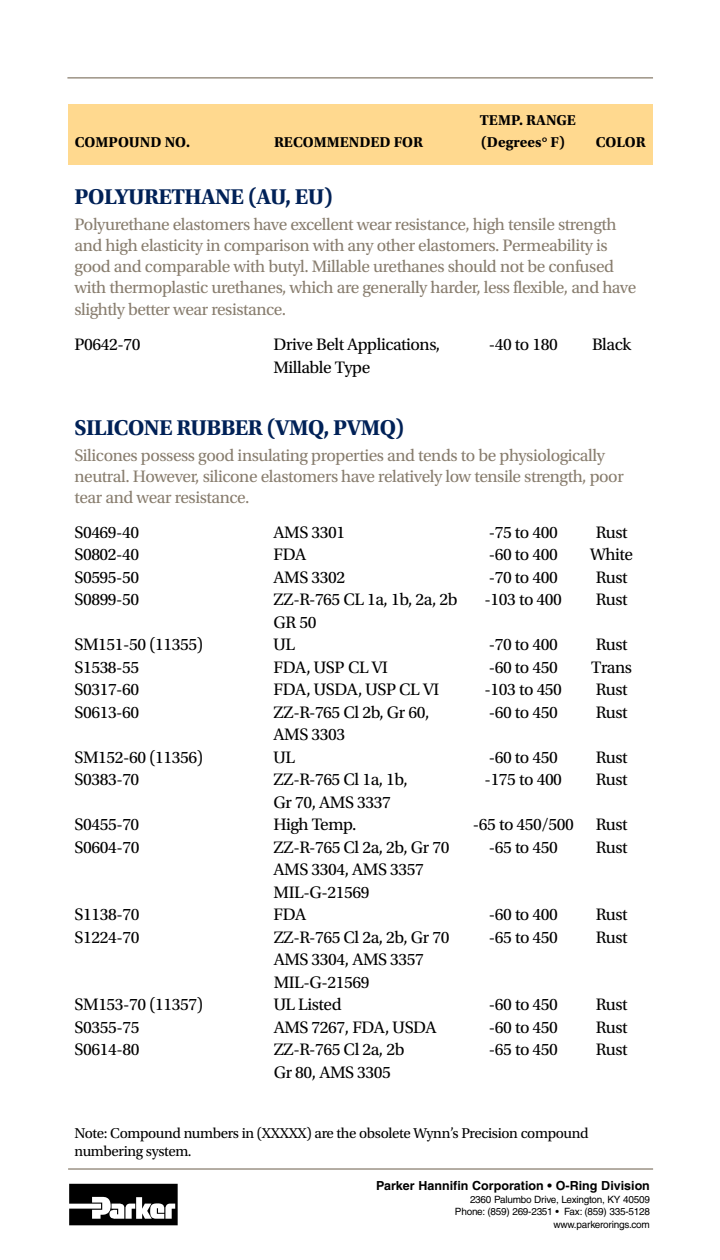
<style>
.page{position:relative;width:720px;height:1260px;background:#fff}
.page>*{position:absolute;margin:0;border:0;box-sizing:border-box;transform-origin:0 0}
.t1{font:700 22.5px "Utopia Std";letter-spacing:-.025em;color:#002157}
.t2{font:17.5px/22.5px "Utopia Std";letter-spacing:-.025em;color:#000}
.t3{font:17.5px/21.5px "Utopia Std";letter-spacing:-.025em;color:#887d6e}
.t4{font:15px/18px "Utopia Std";letter-spacing:-.025em;color:#000}
.t5{font:700 15px "Utopia Std";color:#000}
.t6{font:700 12.5px "Helvetica";color:#000}
.t7{font:10px/12.5px "Helvetica";letter-spacing:-.025em;color:#000;text-align:right}
</style>
<div class="page">
<svg style="left:69px;top:1184px;width:109px;height:41px"></svg>
<hr style="left:68px;top:1168px;width:585px;height:2px;background:#887d6d">
<hr style="left:67px;top:77px;width:586px;height:1px;background:#887d6d">
<div style="left:68px;top:105px;width:585px;height:60px;background:#ffd98f"></div>
<p class="t5" style="left:480px;top:111px;width:98px">TEMP. RANGE</p>
<p class="t5" style="left:75px;top:134px;width:117px">COMPOUND NO.</p>
<p class="t5" style="left:274px;top:134px;width:151px">RECOMMENDED FOR</p>
<p class="t5" style="left:481px;top:134px;width:86px">(Degrees° F)</p>
<p class="t5" style="left:596px;top:134px;width:52px">COLOR</p>
<p class="t1" style="left:74px;top:184px;width:260px">POLYURETHANE (AU, EU)</p>
<p class="t3" style="left:74px;top:214px;width:563px">Polyurethane elastomers have excellent wear resistance, high tensile strength and high elasticity in comparison with any other elastomers. Permeability is good and comparable with butyl. Millable urethanes should not be confused with thermoplastic urethanes, which are generally harder, less flexible, and have slightly better wear resistance.</p>
<p class="t2" style="left:74px;top:334px;width:67px">P0642-70</p>
<p class="t2" style="left:274px;top:334px;width:168px">Drive Belt Applications,</p>
<p class="t2" style="left:489px;top:334px;width:71px">-40 to 180</p>
<p class="t2" style="left:592px;top:334px;width:41px">Black</p>
<p class="t2" style="left:274px;top:356px;width:98px">Millable Type</p>
<p class="t1" style="left:74px;top:415px;width:332px">SILICONE RUBBER (VMQ, PVMQ)</p>
<p class="t3" style="left:74px;top:445px;width:551px">Silicones possess good insulating properties and tends to be physiologically neutral. However, silicone elastomers have relatively low tensile strength, poor tear and wear resistance.</p>
<p class="t2" style="left:74px;top:521px;width:66px">S0469-40</p>
<p class="t2" style="left:274px;top:521px;width:73px">AMS 3301</p>
<p class="t2" style="left:489px;top:521px;width:95px">-75 to 400 R</p>
<p class="t2" style="left:606px;top:521px;width:23px">ust</p>
<p class="t2" style="left:75px;top:544px;width:66px">S0802-40</p>
<p class="t2" style="left:274px;top:544px;width:34px">FDA</p>
<p class="t2" style="left:489px;top:544px;width:71px">-60 to 400</p>
<p class="t2" style="left:590px;top:544px;width:44px">White</p>
<p class="t2" style="left:75px;top:566px;width:66px">S0595-50</p>
<p class="t2" style="left:274px;top:566px;width:73px">AMS 3302</p>
<p class="t2" style="left:489px;top:566px;width:95px">-70 to 400 R</p>
<p class="t2" style="left:606px;top:566px;width:23px">ust</p>
<p class="t2" style="left:75px;top:589px;width:66px">S0899-50</p>
<p class="t2" style="left:274px;top:589px;width:186px">ZZ-R-765 CL 1a, 1b, 2a, 2b</p>
<p class="t2" style="left:485px;top:589px;width:144px">-103 to 400 Rust</p>
<p class="t2" style="left:274px;top:611px;width:44px">GR 50</p>
<p class="t2" style="left:75px;top:634px;width:130px">SM151-50 (11355)</p>
<p class="t2" style="left:274px;top:634px;width:18px">UL</p>
<p class="t2" style="left:489px;top:634px;width:95px">-70 to 400 R</p>
<p class="t2" style="left:606px;top:634px;width:23px">ust</p>
<p class="t2" style="left:75px;top:656px;width:66px">S1538-55</p>
<p class="t2" style="left:274px;top:656px;width:116px">FDA, USP CL VI</p>
<p class="t2" style="left:489px;top:656px;width:145px">-60 to 450 Trans</p>
<p class="t2" style="left:75px;top:679px;width:66px">S0317-60</p>
<p class="t2" style="left:274px;top:679px;width:167px">FDA, USDA, USP CL VI</p>
<p class="t2" style="left:485px;top:679px;width:144px">-103 to 450 Rust</p>
<p class="t2" style="left:75px;top:701px;width:66px">S0613-60</p>
<p class="t2" style="left:274px;top:701px;width:157px">ZZ-R-765 Cl 2b, Gr 60,</p>
<p class="t2" style="left:489px;top:701px;width:95px">-60 to 450 R</p>
<p class="t2" style="left:606px;top:701px;width:23px">ust</p>
<p class="t2" style="left:274px;top:724px;width:73px">AMS 3303</p>
<p class="t2" style="left:75px;top:746px;width:130px">SM152-60 (11356)</p>
<p class="t2" style="left:274px;top:746px;width:18px">UL</p>
<p class="t2" style="left:489px;top:746px;width:95px">-60 to 450 R</p>
<p class="t2" style="left:606px;top:746px;width:23px">ust</p>
<p class="t2" style="left:75px;top:769px;width:66px">S0383-70</p>
<p class="t2" style="left:274px;top:769px;width:136px">ZZ-R-765 Cl 1a, 1b,</p>
<p class="t2" style="left:485px;top:769px;width:144px">-175 to 400 Rust</p>
<p class="t2" style="left:274px;top:791px;width:119px">Gr 70, AMS 3337</p>
<p class="t2" style="left:75px;top:814px;width:66px">S0455-70</p>
<p class="t2" style="left:274px;top:814px;width:84px">High Temp.</p>
<p class="t2" style="left:473px;top:814px;width:156px">-65 to 450/500 Rust</p>
<p class="t2" style="left:75px;top:836px;width:66px">S0604-70</p>
<p class="t2" style="left:274px;top:836px;width:177px">ZZ-R-765 Cl 2a, 2b, Gr 70</p>
<p class="t2" style="left:489px;top:836px;width:95px">-65 to 450 R</p>
<p class="t2" style="left:606px;top:836px;width:23px">ust</p>
<p class="t2" style="left:274px;top:859px;width:152px">AMS 3304, AMS 3357<br>MIL-G-21569</p>
<p class="t2" style="left:75px;top:904px;width:66px">S1138-70</p>
<p class="t2" style="left:274px;top:904px;width:34px">FDA</p>
<p class="t2" style="left:489px;top:904px;width:95px">-60 to 400 R</p>
<p class="t2" style="left:606px;top:904px;width:23px">ust</p>
<p class="t2" style="left:75px;top:926px;width:66px">S1224-70</p>
<p class="t2" style="left:274px;top:926px;width:177px">ZZ-R-765 Cl 2a, 2b, Gr 70</p>
<p class="t2" style="left:489px;top:926px;width:95px">-65 to 450 R</p>
<p class="t2" style="left:606px;top:926px;width:23px">ust</p>
<p class="t2" style="left:274px;top:949px;width:152px">AMS 3304, AMS 3357<br>MIL-G-21569</p>
<p class="t2" style="left:75px;top:994px;width:130px">SM153-70 (11357)</p>
<p class="t2" style="left:274px;top:994px;width:70px">UL Listed</p>
<p class="t2" style="left:489px;top:994px;width:95px">-60 to 450 R</p>
<p class="t2" style="left:606px;top:994px;width:23px">ust</p>
<p class="t2" style="left:75px;top:1016px;width:66px">S0355-75</p>
<p class="t2" style="left:274px;top:1016px;width:165px">AMS 7267, FDA, USDA</p>
<p class="t2" style="left:489px;top:1016px;width:95px">-60 to 450 R</p>
<p class="t2" style="left:606px;top:1016px;width:23px">ust</p>
<p class="t2" style="left:75px;top:1039px;width:66px">S0614-80</p>
<p class="t2" style="left:274px;top:1039px;width:132px">ZZ-R-765 Cl 2a, 2b</p>
<p class="t2" style="left:489px;top:1039px;width:95px">-65 to 450 R</p>
<p class="t2" style="left:606px;top:1039px;width:23px">ust</p>
<p class="t2" style="left:274px;top:1061px;width:119px">Gr 80, AMS 3305</p>
<p class="t4" style="left:74px;top:1125px;width:516px">Note: Compound numbers in (XXXXX) are the obsolete Wynn’s Precision compound numbering system.</p>
<p class="t6" style="left:376px;top:1178px;width:275px">Parker Hannifin Corporation • O-Ring Division</p>
<p class="t7" style="left:455px;top:1193px;width:196px">2360 Palumbo Drive, Lexington, KY 40509<br>Phone: (859) 269-2351 • Fax: (859) 335-5128 www.parkerorings.com</p>
</div>
